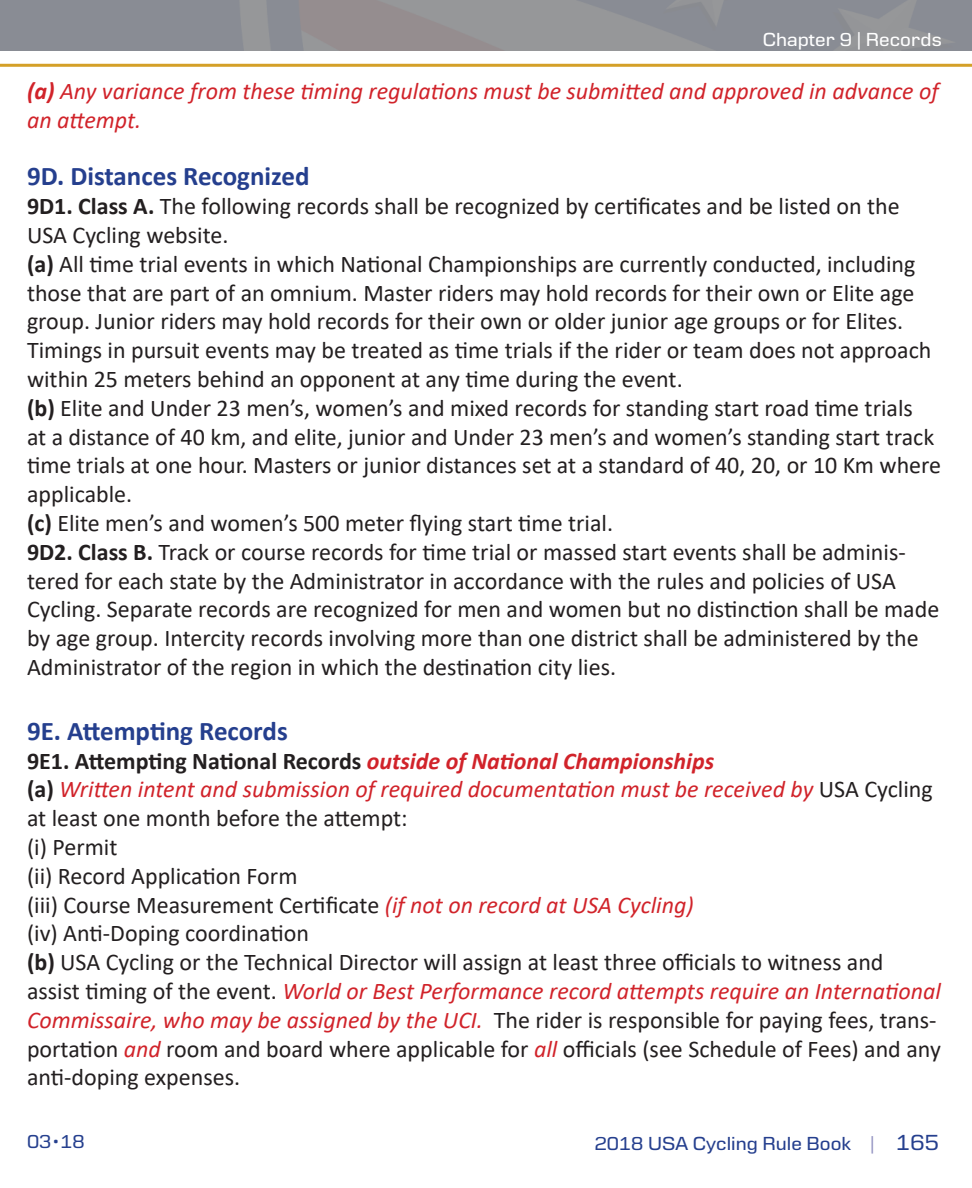
<style>
.page{position:relative;width:972px;height:1188px;background:#fff}
.page>*{position:absolute;margin:0;border:0;box-sizing:border-box;transform-origin:0 0}
.t1{font:700 27px "Calibri";color:#253f8e}
.t2{font:24px/28.8px "Calibri";color:#231f20}
.t3{font:italic 24px/28.8px "Calibri";color:#d1232a}
.t4{font:italic 700 24px "Calibri";color:#d1232a}
.t5{font:18px "Moire";color:#253f8e}
.t6{font:18px "Moire";color:#fff}
.s1{font-weight:700}
.s2{font-style:normal;color:#231f20}
.s3{font-weight:700;font-style:normal;color:#231f20}
.s4{font-style:italic;color:#d1232a}
.s5{color:#9292c1}
.s6{font-size:21px}
</style>
<div class="page">
<hr style="left:0;top:64px;width:972px;height:3px;background:#d4a027">
<p class="t6" style="left:763px;top:29px;width:181px">Chapter 9 | Records</p>
<p class="t3" style="left:27px;top:76px;width:913px"><span class="s1">(a)</span> Any variance from these timing regulations must be submitted and approved in advance of an attempt.</p>
<p class="t1" style="left:27px;top:157px;width:284px">9D. Distances Recognized</p>
<p class="t2" style="left:27px;top:191px;width:874px"><span class="s1">9D1. Class A.</span> The following records shall be recognized by certificates and be listed on the<br>USA Cycling website.</p>
<p class="t2" style="left:27px;top:249px;width:906px"><span class="s1">(a)</span> All time trial events in which National Championships are currently conducted, including those that are part of an omnium. Master riders may hold records for their own or Elite age group. Junior riders may hold records for their own or older junior age groups or for Elites.<br>Timings in pursuit events may be treated as time trials if the rider or team does not approach within 25 meters behind an opponent at any time during the event.</p>
<p class="t2" style="left:27px;top:393px;width:916px"><span class="s1">(b)</span> Elite and Under 23 men’s, women’s and mixed records for standing start road time trials<br>at a distance of 40 km, and elite, junior and Under 23 men’s and women’s standing start track time trials at one hour. Masters or junior distances set at a standard of 40, 20, or 10 Km where applicable.</p>
<p class="t2" style="left:27px;top:508px;width:588px"><span class="s1">(c)</span> Elite men’s and women’s 500 meter flying start time trial.</p>
<p class="t2" style="left:27px;top:537px;width:914px"><span class="s1">9D2. Class B.</span> Track or course records for time trial or massed start events shall be adminis&shy;tered for each state by the Administrator in accordance with the rules and policies of USA Cycling. Separate records are recognized for men and women but no distinction shall be made by age group. Intercity records involving more than one district shall be administered by the Administrator of the region in which the destination city lies.</p>
<p class="t1" style="left:27px;top:712px;width:262px">9E. Attempting Records</p>
<p class="t4" style="left:27px;top:744px;width:689px"><span class="s2">9E1. Attempting National Records</span> outside of National Championships</p>
<p class="t3" style="left:27px;top:774px;width:907px"><span class="s3">(a)</span> Written intent and submission of required documentation must be received by <span class="s2">USA Cycling at least one month before the attempt:</span></p>
<p class="t2" style="left:27px;top:832px;width:92px">(i) Permit</p>
<p class="t2" style="left:27px;top:861px;width:272px">(ii) Record Application Form</p>
<p class="t2" style="left:27px;top:890px;width:668px">(iii) Course Measurement Certificate <span class="s4">(if not on record at USA Cycling)</span></p>
<p class="t2" style="left:27px;top:918px;width:284px">(iv) Anti-Doping coordination</p>
<p class="t2" style="left:27px;top:947px;width:916px"><span class="s1">(b)</span> USA Cycling or the Technical Director will assign at least three officials to witness and assist timing of the event. <span class="s4">World or Best Performance record attempts require an International Commissaire, who may be assigned by the UCI.</span> The rider is responsible for paying fees, trans&shy;portation <span class="s4">and</span> room and board where applicable for <span class="s4">all</span> officials (see Schedule of Fees) and any anti-doping expenses.</p>
<p class="t5" style="left:27px;top:1131px;width:59px">03•18</p>
<p class="t5" style="left:595px;top:1133px;width:346px">2018 USA Cycling Rule Book <span class="s5">|</span> <span class="s6">165</span></p>
</div>
